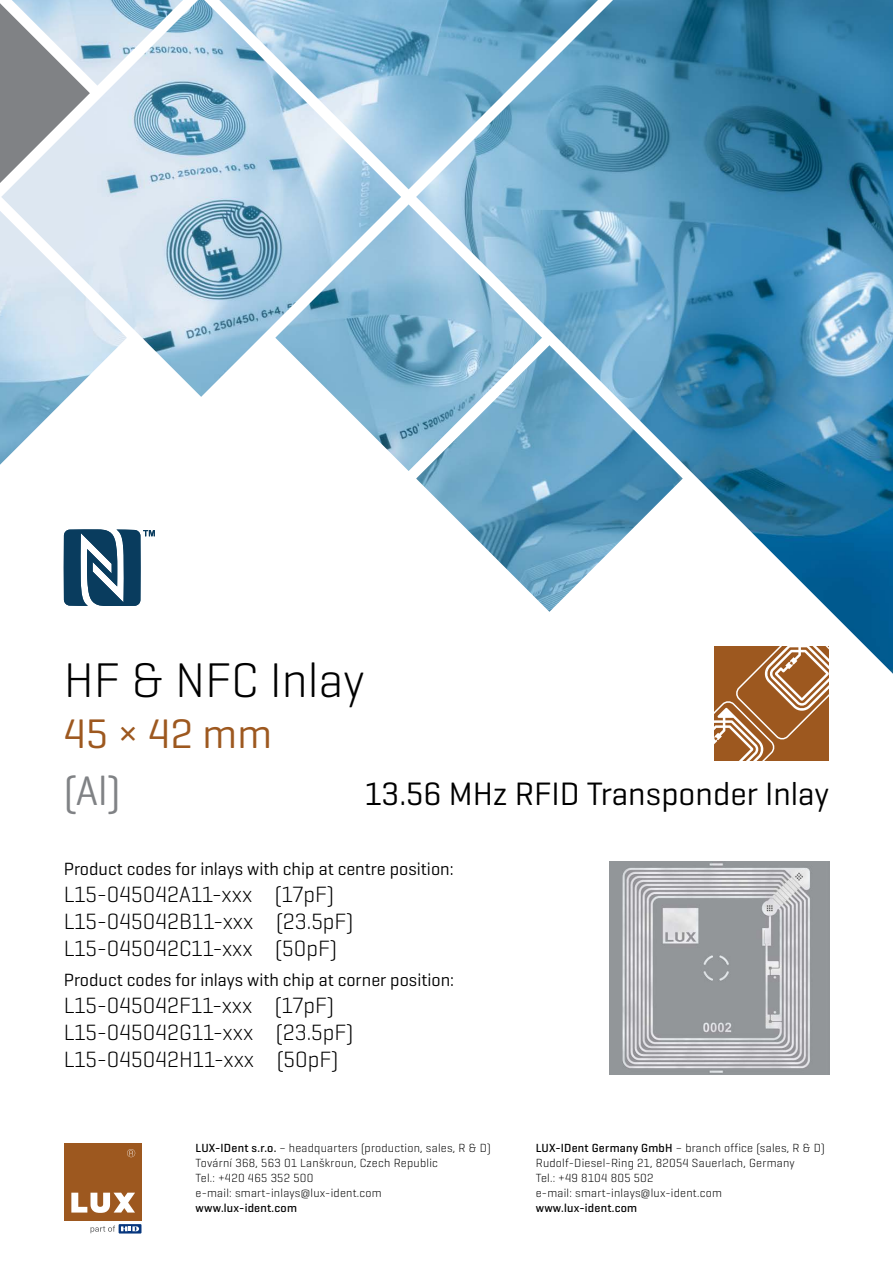
<style>
.page{position:relative;width:893px;height:1263px;background:#fff}
.page>*{position:absolute;margin:0;border:0;box-sizing:border-box;transform-origin:0 0}
.t1{font:300 49.5px "Geogrotesque";color:#000}
.t2{font:42px "Geogrotesque";color:#9d581f}
.t3{font:42px "Geogrotesque";color:#808285}
.t4{font:33px "Geogrotesque";color:#000}
.t5{font:300 22.5px/27px "Geogrotesque";color:#000}
.t6{font:18px "Geogrotesque";color:#000}
.t7{font:300 12px/15px "Geogrotesque";letter-spacing:.02em;color:#000}
.t8{font:500 12px "Geogrotesque";letter-spacing:.02em;color:#000}
.s1{font-weight:500}
</style>
<div class="page">
<img style="left:0;top:0;width:893px;height:674px">
<img style="left:609px;top:861px;width:220px;height:214px">
<svg style="left:714px;top:646px;width:115px;height:115px;background:#ad7445"></svg>
<svg style="left:64px;top:529px;width:91px;height:77px"></svg>
<div style="left:64px;top:1143px;width:77px;height:77px;background:#9d581f"></div>
<svg style="left:127px;top:1149px;width:8px;height:8px"></svg>
<svg style="left:71px;top:1193px;width:64px;height:20px"></svg>
<svg style="left:91px;top:1225px;width:24px;height:8px"></svg>
<svg style="left:119px;top:1224px;width:22px;height:9px"></svg>
<svg style="left:121px;top:1226px;width:18px;height:5px"></svg>
<h1 class="t1" style="left:64px;top:649px;width:303px">HF &amp; NFC Inlay</h1>
<h2 class="t2" style="left:64px;top:707px;width:210px">45 × 42 mm</h2>
<h2 class="t3" style="left:64px;top:765px;width:58px">(Al)</h2>
<h3 class="t4" style="left:365px;top:774px;width:466px">13.56 MHz RFID Transponder Inlay</h3>
<h3 class="t6" style="left:64px;top:857px;width:391px">Product codes for inlays with chip at centre position:</h3>
<h3 class="t5" style="left:64px;top:880px;width:291px">L15-045042A11-xxx (17pF)<br>L15-045042B11-xxx (23.5pF)<br>L15-045042C11-xxx (50pF)</h3>
<h3 class="t6" style="left:64px;top:968px;width:392px">Product codes for inlays with chip at corner position:</h3>
<h3 class="t5" style="left:64px;top:991px;width:291px">L15-045042F11-xxx (17pF)<br>L15-045042G11-xxx (23.5pF)<br>L15-045042H11-xxx (50pF)</h3>
<p class="t7" style="left:196px;top:1140px;width:297px"><span class="s1">LUX-IDent s.r.o.</span> – headquarters (production, sales, R &amp; D)<br>Tovární 368, 563 01 Lanškroun, Czech Republic<br>Tel.: +420 465 352 500<br>e-mail: smart-inlays@lux-ident.com</p>
<p class="t8" style="left:196px;top:1200px;width:103px">www.lux-ident.com</p>
<p class="t7" style="left:536px;top:1140px;width:290px"><span class="s1">LUX-IDent Germany GmbH</span> – branch office (sales, R &amp; D)<br>Rudolf-Diesel-Ring 21, 82054 Sauerlach, Germany<br>Tel.: +49 8104 805 502<br>e-mail: smart-inlays@lux-ident.com</p>
<p class="t8" style="left:536px;top:1200px;width:103px">www.lux-ident.com</p>
</div>
